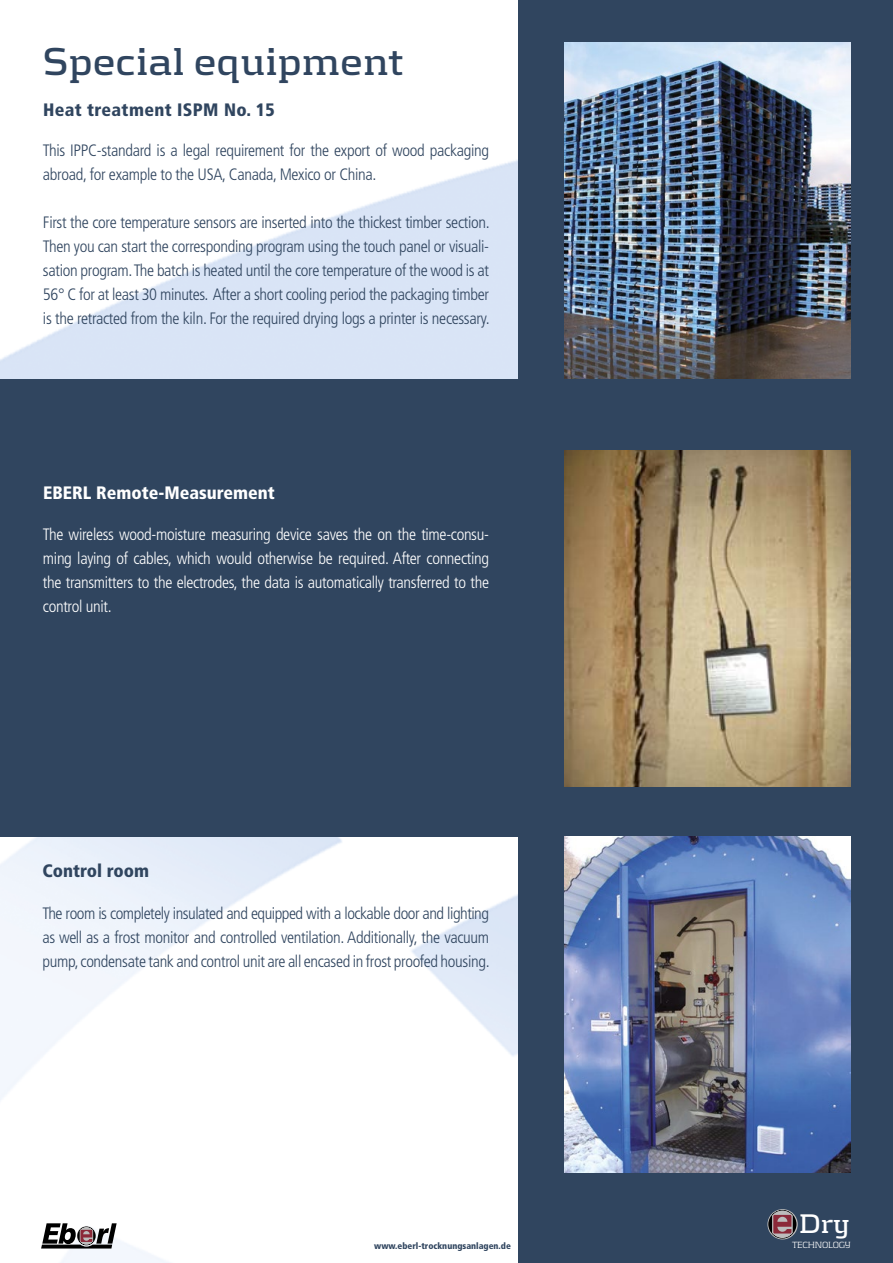
<style>
.page{position:relative;width:893px;height:1263px;background:#fff}
.page>*{position:absolute;margin:0;border:0;box-sizing:border-box;transform-origin:0 0}
.t1{font:700 40.5px "Kontrapunkt";color:#30455f}
.t2{font:700 28.05px "Kontrapunkt";color:#fff}
.t3{font:900 condensed 18px "Frutiger";color:#fff}
.t4{font:900 condensed 18px "Frutiger";letter-spacing:.02em;color:#30455f}
.t5{font:900 condensed 18px "Frutiger";color:#30455f}
.t6{font:300 condensed 16.5px/24px "Frutiger";letter-spacing:-.02em;color:#30455f;text-align:justify}
.t7{font:300 condensed 16.5px/24px "Frutiger";letter-spacing:-.02em;color:#fff;text-align:justify}
.t8{font:300 9.3px "Kontrapunkt";letter-spacing:-.035em;color:#fff}
.t9{font:900 condensed 9px "Frutiger";color:#30455f}
</style>
<div class="page">
<img style="left:0;top:0;width:519px;height:1263px">
<div style="left:0;top:379px;width:893px;height:457px;background:#30455f"></div>
<div style="left:519px;top:0;width:374px;height:1263px;background:#30455f"></div>
<img style="left:564px;top:43px;width:286px;height:336px">
<img style="left:564px;top:450px;width:286px;height:337px">
<img style="left:564px;top:836px;width:286px;height:337px">
<svg style="left:767px;top:1209px;width:31px;height:30px"></svg>
<svg style="left:768px;top:1210px;width:28px;height:28px"></svg>
<svg style="left:41px;top:1223px;width:76px;height:25px"></svg>
<h1 class="t1" style="left:43px;top:38px;width:363px">Special equipment</h1>
<p class="t4" style="left:43px;top:98px;width:233px">Heat treatment ISPM No. 15</p>
<p class="t6" style="left:43px;top:139px;width:448px">This IPPC-standard is a legal requirement for the export of wood packaging abroad, for example to the USA, Canada, Mexico or China.</p>
<p class="t6" style="left:43px;top:211px;width:448px">First the core temperature sensors are inserted into the thickest timber section.<br>Then you can start the corresponding program using the touch panel or visuali&shy;sation program. The batch is heated until the core temperature of the wood is at 56° C for at least 30 minutes. After a short cooling period the packaging timber is the retracted from the kiln. For the required drying logs a printer is necessary.</p>
<p class="t3" style="left:43px;top:482px;width:233px">EBERL Remote-Measurement</p>
<p class="t7" style="left:43px;top:522px;width:448px">The wireless wood-moisture measuring device saves the on the time-consu&shy;ming laying of cables, which would otherwise be required. After connecting the transmitters to the electrodes, the data is automatically transferred to the control unit.</p>
<p class="t5" style="left:43px;top:859px;width:108px">Control room</p>
<p class="t6" style="left:43px;top:901px;width:449px">The room is completely insulated and equipped with a lockable door and lighting as well as a frost monitor and controlled ventilation. Additionally, the vacuum pump, condensate tank and control unit are all encased in frost proofed housing.</p>
<p class="t9" style="left:374px;top:1240px;width:138px">www.eberl-trocknungsanlagen.de</p>
<h2 class="t2" style="left:799px;top:1207px;width:52px">Dry</h2>
<p class="t8" style="left:792px;top:1239px;width:60px">TECHNOLOGY</p>
</div>
